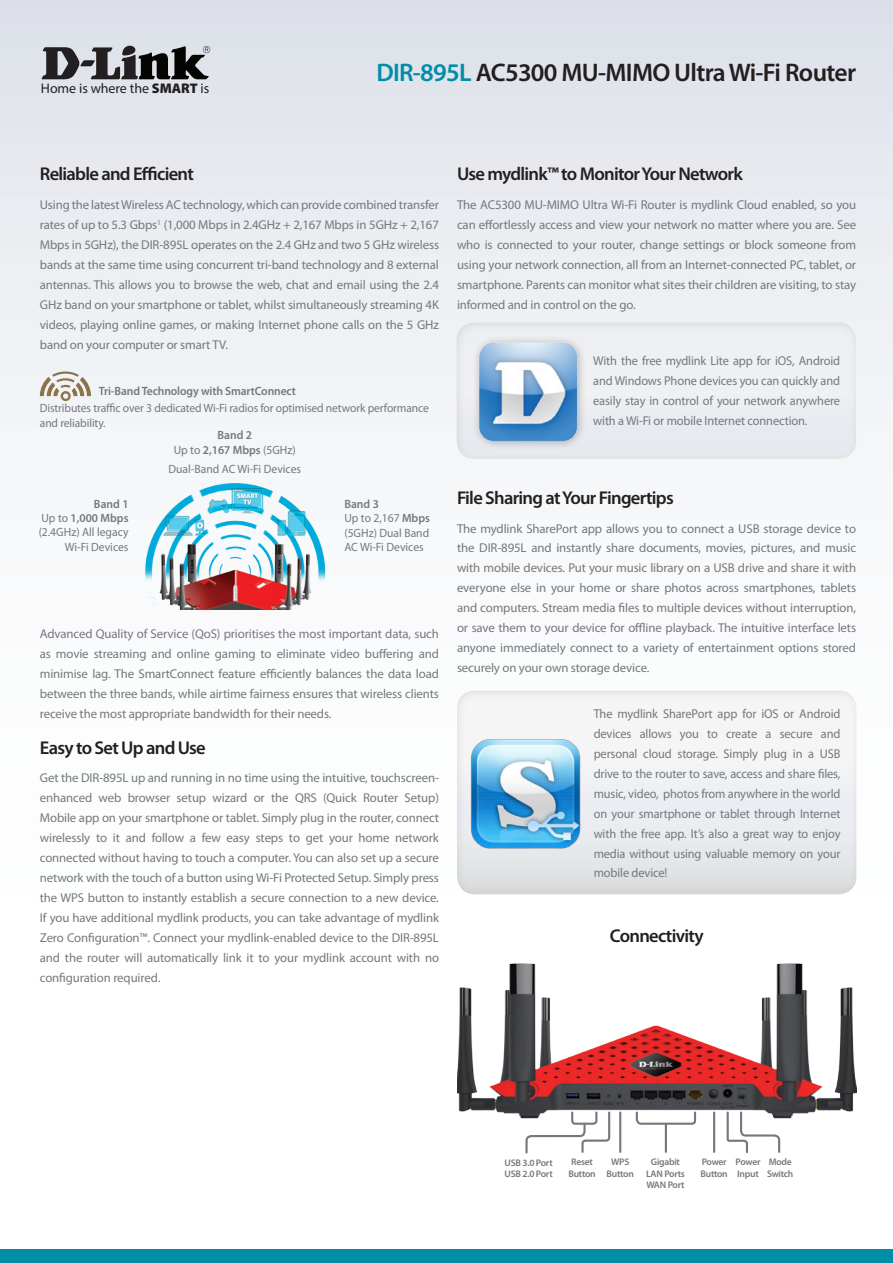
<style>
.page{position:relative;width:893px;height:1263px;background:#fff}
.page>*{position:absolute;margin:0;border:0;box-sizing:border-box;transform-origin:0 0}
.Product_Name__Conten{font:600 25.5px "Myriad Pro";letter-spacing:-.025em;color:#231f20}
.Description_Topic{font:600 18.6px "Myriad Pro";letter-spacing:-.04em;color:#231f20}
.t1{font:13.95px "Myriad Pro";letter-spacing:-.005em;color:#231f20}
.Description_Text{font:12.9px/20px "Myriad Pro";letter-spacing:-.01em;color:#74787d;text-align:justify}
.t2{font:12px/14.4px "Myriad Pro";letter-spacing:-.01em;color:#74787d}
.t3{font:600 12px "Myriad Pro";letter-spacing:-.01em;color:#74787d}
.Product_Diagram{font:600 9.6px "Myriad Pro";letter-spacing:-.025em;color:#74787d}
.s1{font-weight:900}
.s2{color:#008da8}
.s3{font-weight:600}
</style>
<div class="page">
<div style="left:0;top:0;width:893px;height:1084px;background:linear-gradient(to bottom,#e3e6ec,#fff)"></div>
<div style="left:0;top:1249px;width:893px;height:14px;background:#008da8"></div>
<svg style="left:42px;top:46px;width:168px;height:34px;background:#737376"></svg>
<div style="left:455px;top:321px;width:403px;height:139px;background:#edeef1"></div>
<div style="left:472px;top:335px;width:114px;height:114px;background:#e7e9ec"></div>
<img style="left:472px;top:340px;width:110px;height:106px">
<div style="left:456px;top:689px;width:402px;height:207px;background:#231f20;opacity:.25"></div>
<img style="left:470px;top:737px;width:54px;height:112px">
<img style="left:134px;top:477px;width:200px;height:132px">
<svg style="left:40px;top:370px;width:51px;height:31px"></svg>
<img style="left:457px;top:938px;width:399px;height:208px">
<hr style="left:619px;top:1112px;width:2px;height:40px;background:#74787d">
<hr style="left:713px;top:1112px;width:2px;height:40px;background:#74787d">
<hr style="left:665px;top:1125px;width:2px;height:27px;background:#74787d">
<svg style="left:635px;top:1110px;width:62px;height:16px"></svg>
<svg style="left:524px;top:472px;width:87px;height:682px"></svg>
<svg style="left:726px;top:1110px;width:55px;height:43px"></svg>
<p class="t1" style="left:41px;top:80px;width:170px">Home is where the <span class="s1">SMART</span> is</p>
<p class="Product_Name__Conten" style="left:376px;top:56px;width:481px"><span class="s2">DIR-895L</span> AC5300 MU-MIMO Ultra Wi-Fi Router</p>
<p class="Description_Topic" style="left:40px;top:162px;width:155px">Reliable and Efficient</p>
<p class="Description_Text" style="left:40px;top:195px;width:401px">Using the latest Wireless AC technology, which can provide combined transfer rates of up to 5.3 Gbps<sup>1</sup> (1,000 Mbps in 2.4GHz + 2,167 Mbps in 5GHz + 2,167<br>Mbps in 5GHz), the DIR-895L operates on the 2.4 GHz and two 5 GHz wireless bands at the same time using concurrent tri-band technology and 8 external antennas. This allows you to browse the web, chat and email using the 2.4<br>GHz band on your smartphone or tablet, whilst simultaneously streaming 4K videos, playing online games, or making Internet phone calls on the 5 GHz band on your computer or smart TV.</p>
<p class="t3" style="left:99px;top:383px;width:199px">Tri-Band Technology with SmartConnect</p>
<p class="t2" style="left:40px;top:401px;width:391px">Distributes traffic over 3 dedicated Wi-Fi radios for optimised network performance and reliability.</p>
<p class="t3" style="left:218px;top:428px;width:36px">Band 2</p>
<p class="t2" style="left:174px;top:443px;width:124px">Up to <span class="s3">2,167 Mbps</span> (5GHz)</p>
<p class="t2" style="left:168px;top:461px;width:134px">Dual-Band AC Wi-Fi Devices</p>
<p class="t3" style="left:94px;top:496px;width:36px">Band 1</p>
<p class="t2" style="left:39px;top:510px;width:91px;text-align:right">Up to <span class="s3">1,000 Mbps </span>(2.4GHz) All legacy<br>Wi-Fi Devices</p>
<p class="t3" style="left:344px;top:496px;width:36px">Band 3</p>
<p class="t2" style="left:344px;top:511px;width:87px;text-align:justify">Up to 2,167 <span class="s3">Mbps </span>(5GHz) Dual Band AC Wi-Fi Devices</p>
<p class="Description_Text" style="left:40px;top:623px;width:401px">Advanced Quality of Service (QoS) prioritises the most important data, such as movie streaming and online gaming to eliminate video buffering and minimise lag. The SmartConnect feature efficiently balances the data load between the three bands, while airtime fairness ensures that wireless clients receive the most appropriate bandwidth for their needs.</p>
<p class="Description_Topic" style="left:40px;top:735px;width:167px">Easy to Set Up and Use</p>
<p class="Description_Text" style="left:40px;top:768px;width:401px">Get the DIR-895L up and running in no time using the intuitive, touchscreen&shy;enhanced web browser setup wizard or the QRS (Quick Router Setup)<br>Mobile app on your smartphone or tablet. Simply plug in the router, connect wirelessly to it and follow a few easy steps to get your home network connected without having to touch a computer. You can also set up a secure network with the touch of a button using Wi-Fi Protected Setup. Simply press the WPS button to instantly establish a secure connection to a new device.<br>If you have additional mydlink products, you can take advantage of mydlink Zero Configuration™. Connect your mydlink-enabled device to the DIR-895L and the router will automatically link it to your mydlink account with no configuration required.</p>
<p class="Description_Topic" style="left:457px;top:162px;width:287px">Use mydlink™ to Monitor Your Network</p>
<p class="Description_Text" style="left:457px;top:195px;width:401px">The AC5300 MU-MIMO Ultra Wi-Fi Router is mydlink Cloud enabled, so you can effortlessly access and view your network no matter where you are. See who is connected to your router, change settings or block someone from using your network connection, all from an Internet-connected PC, tablet, or smartphone. Parents can monitor what sites their children are visiting, to stay informed and in control on the go.</p>
<p class="Description_Text" style="left:593px;top:350px;width:248px">With the free mydlink Lite app for iOS, Android and Windows Phone devices you can quickly and easily stay in control of your network anywhere with a Wi-Fi or mobile Internet connection.</p>
<p class="Description_Topic" style="left:457px;top:485px;width:218px">File Sharing at Your Fingertips</p>
<p class="Description_Text" style="left:457px;top:518px;width:401px">The mydlink SharePort app allows you to connect a USB storage device to the DIR-895L and instantly share documents, movies, pictures, and music with mobile devices. Put your music library on a USB drive and share it with everyone else in your home or share photos across smartphones, tablets and computers. Stream media files to multiple devices without interruption, or save them to your device for offline playback. The intuitive interface lets anyone immediately connect to a variety of entertainment options stored securely on your own storage device.</p>
<p class="Description_Text" style="left:594px;top:703px;width:248px">The mydlink SharePort app for iOS or Android devices allows you to create a secure and personal cloud storage. Simply plug in a USB drive to the router to save, access and share files, music, video, photos from anywhere in the world on your smartphone or tablet through Internet with the free app. It’s also a great way to enjoy media without using valuable memory on your mobile device!</p>
<p class="Description_Topic" style="left:610px;top:924px;width:95px">Connectivity</p>
<p class="Product_Diagram" style="left:505px;top:1156px;width:50px">USB 3.0 Port</p>
<p class="Product_Diagram" style="left:505px;top:1168px;width:50px">USB 2.0 Port</p>
<p class="Product_Diagram" style="left:571px;top:1156px;width:23px">Reset</p>
<p class="Product_Diagram" style="left:568px;top:1167px;width:29px">Button</p>
<p class="Product_Diagram" style="left:611px;top:1156px;width:20px">WPS</p>
<p class="Product_Diagram" style="left:607px;top:1167px;width:29px">Button</p>
<p class="Product_Diagram" style="left:651px;top:1156px;width:31px">Gigabit</p>
<p class="Product_Diagram" style="left:646px;top:1167px;width:40px">LAN Ports</p>
<p class="Product_Diagram" style="left:646px;top:1179px;width:40px">WAN Port</p>
<p class="Product_Diagram" style="left:702px;top:1156px;width:26px">Power</p>
<p class="Product_Diagram" style="left:700px;top:1167px;width:29px">Button</p>
<p class="Product_Diagram" style="left:769px;top:1156px;width:25px">Mode</p>
<p class="Product_Diagram" style="left:767px;top:1167px;width:28px">Switch</p>
<p class="Product_Diagram" style="left:736px;top:1156px;width:26px">Power</p>
<p class="Product_Diagram" style="left:737px;top:1167px;width:23px">Input</p>
</div>
